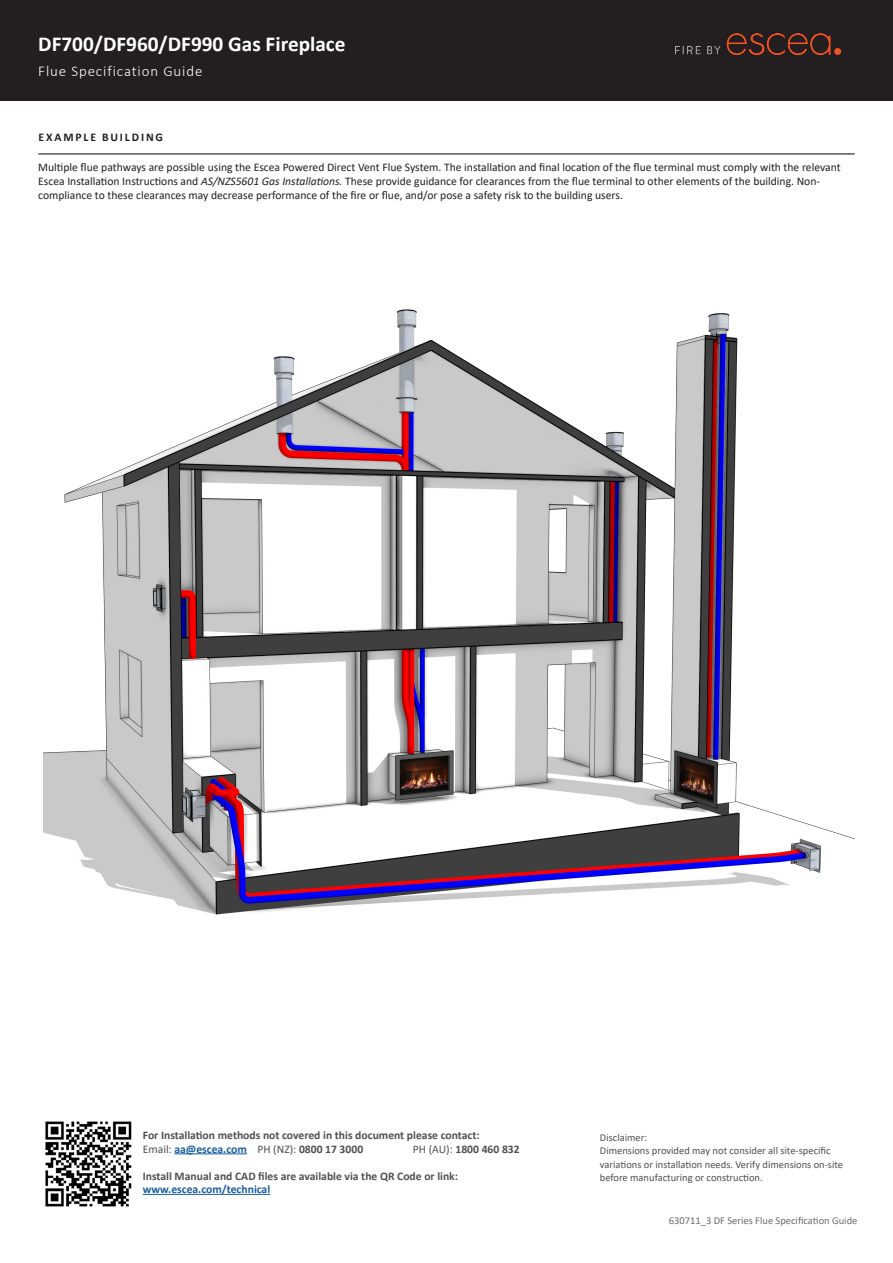
<style>
.page{position:relative;width:893px;height:1263px;background:#fff}
.page>*{position:absolute;margin:0;border:0;box-sizing:border-box;transform-origin:0 0}
.t1{font:700 21.3px "Calibri";color:#fff}
.Subtitle{font:300 14.85px "Calibri";letter-spacing:.06em;color:#fff}
.Body{font:11.7px/14px "Calibri";color:#231f20}
.Body-2{font:700 11.7px/13.5px "Calibri";color:#505050}
.t2{font:700 11.7px "Calibri";letter-spacing:.16em;color:#231f20}
.Body-3{font:10.5px/13.5px "Calibri";color:#505050}
.Paragraph_Style_2{font:10.5px "Calibri";color:#6c6d70}
.s1{font-style:italic}
.s2{font-weight:400}
.s3{color:#175d9e}
</style>
<div class="page">
<div style="left:0;top:0;width:893px;height:100px;background:#231f20"></div>
<img style="left:675px;top:34px;width:165px;height:20px">
<hr style="left:38px;top:153px;width:817px;height:1px;background:#231f20">
<img style="left:44px;top:309px;width:811px;height:606px">
<img style="left:45px;top:1121px;width:87px;height:86px">
<hr style="left:174px;top:1153px;width:73px;height:1px;background:#175d9e">
<hr style="left:143px;top:1194px;width:127px;height:1px;background:#175d9e">
<p class="t1" style="left:38px;top:29px;width:309px">DF700/DF960/DF990 Gas Fireplace</p>
<p class="Subtitle" style="left:38px;top:61px;width:166px">Flue Specification Guide</p>
<p class="t2" style="left:38px;top:128px;width:126px">EXAMPLE BUILDING</p>
<p class="Body" style="left:38px;top:160px;width:804px">Multiple flue pathways are possible using the Escea Powered Direct Vent Flue System. The installation and final location of the flue terminal must comply with the relevant<br>Escea Installation Instructions and <span class="s1">AS/NZS5601 Gas Installations.</span> These provide guidance for clearances from the flue terminal to other elements of the building. Non&shy;compliance to these clearances may decrease performance of the fire or flue, and/or pose a safety risk to the building users.</p>
<p class="Body-2" style="left:143px;top:1128px;width:338px">For Installation methods not covered in this document please contact:<br><span class="s2">Email:</span> <span class="s3">aa@escea.com</span> <span class="s2">PH (NZ):</span> 0800 17 3000</p>
<p class="Body-2" style="left:413px;top:1142px;width:108px"><span class="s2">PH (AU):</span> 1800 460 832</p>
<p class="Body-2" style="left:143px;top:1169px;width:317px">Install Manual and CAD files are available via the QR Code or link: <span class="s3">www.escea.com/technical</span></p>
<p class="Body-3" style="left:600px;top:1130px;width:245px">Disclaimer:<br>Dimensions provided may not consider all site-specific variations or installation needs. Verify dimensions on-site before manufacturing or construction.</p>
<p class="Paragraph_Style_2" style="left:669px;top:1213px;width:190px">630711_3 DF Series Flue Specification Guide</p>
</div>
